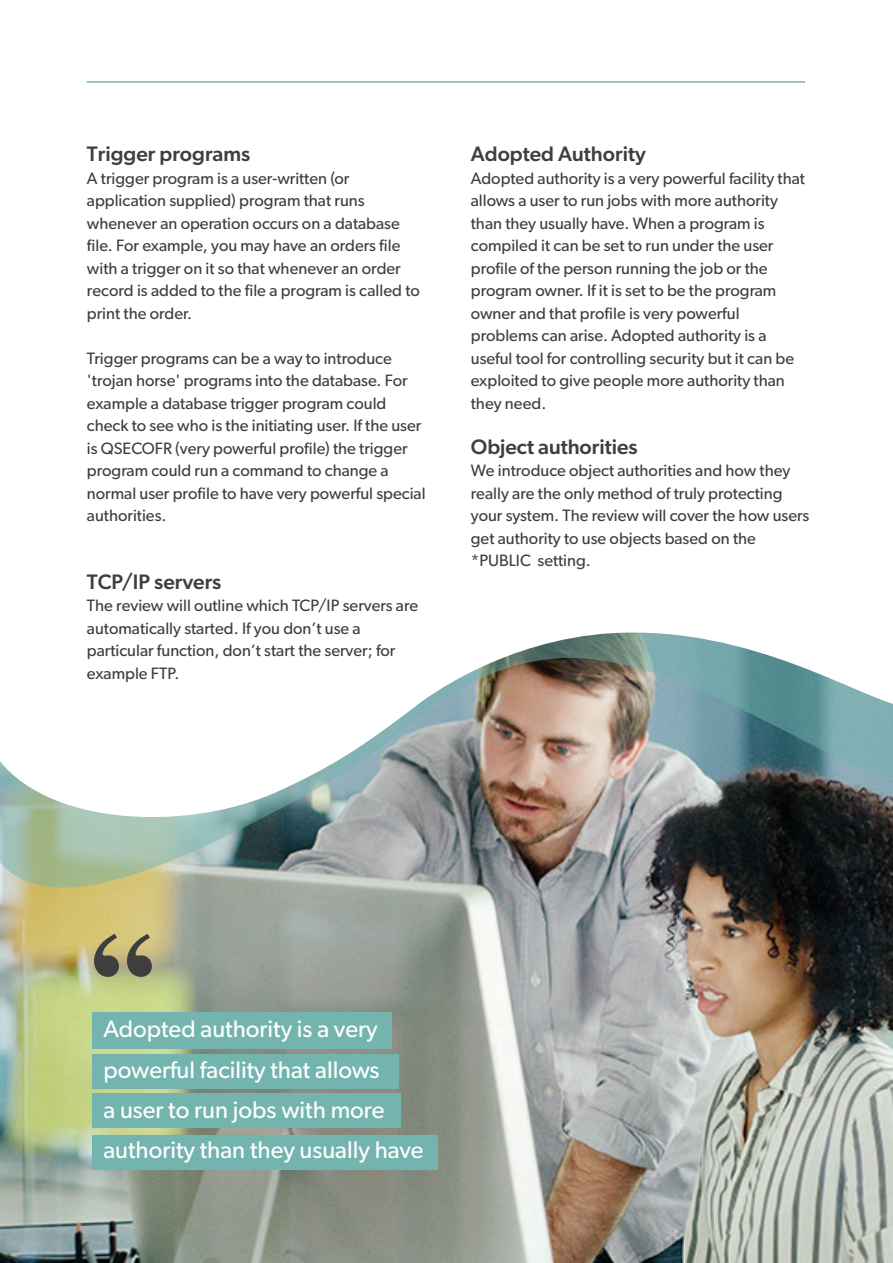
<style>
.page{position:relative;width:893px;height:1263px;background:#fff}
.page>*{position:absolute;margin:0;border:0;box-sizing:border-box;transform-origin:0 0}
.t1{font:700 129px "Century Schoolbook";color:#3e3e3f}
.t2{font:24px/40.5px "Gibson";color:#fff}
.t3{font:500 21px "Gibson";color:#3e3e3f}
.t4{font:16.5px/22.5px "Gibson";color:#3e3e3f}
</style>
<div class="page">
<img style="left:0;top:887px;width:893px;height:376px">
<img style="left:0;top:836px;width:893px;height:51px">
<img style="left:0;top:632px;width:893px;height:204px">
<hr style="left:87px;top:81px;width:718px;height:2px;background:#74b4ae">
<div style="left:92px;top:1094px;width:309px;height:34px;background:#74b4ae"></div>
<div style="left:92px;top:1054px;width:307px;height:35px;background:#74b4ae"></div>
<div style="left:92px;top:1012px;width:300px;height:36px;background:#74b4ae"></div>
<div style="left:92px;top:1135px;width:345px;height:35px;background:#74b4ae"></div>
<p class="t3" style="left:87px;top:141px;width:165px">Trigger programs</p>
<p class="t4" style="left:87px;top:167px;width:334px">A trigger program is a user-written (or application supplied) program that runs whenever an operation occurs on a database file. For example, you may have an orders file with a trigger on it so that whenever an order record is added to the file a program is called to print the order.</p>
<p class="t4" style="left:87px;top:347px;width:340px">Trigger programs can be a way to introduce 'trojan horse' programs into the database. For example a database trigger program could check to see who is the initiating user. If the user is QSECOFR (very powerful profile) the trigger program could run a command to change a normal user profile to have very powerful special authorities.</p>
<p class="t3" style="left:87px;top:569px;width:136px">TCP/IP servers</p>
<p class="t4" style="left:87px;top:594px;width:333px">The review will outline which TCP/IP servers are automatically started. If you don’t use a particular function, don’t start the server; for example FTP.</p>
<p class="t3" style="left:471px;top:141px;width:176px">Adopted Authority</p>
<p class="t4" style="left:471px;top:167px;width:336px">Adopted authority is a very powerful facility that allows a user to run jobs with more authority than they usually have. When a program is compiled it can be set to run under the user profile of the person running the job or the program owner. If it is set to be the program owner and that profile is very powerful problems can arise. Adopted authority is a useful tool for controlling security but it can be exploited to give people more authority than they need.</p>
<p class="t3" style="left:471px;top:434px;width:168px">Object authorities</p>
<p class="t4" style="left:471px;top:459px;width:340px">We introduce object authorities and how they really are the only method of truly protecting your system. The review will cover the how users get authority to use objects based on the *PUBLIC setting.</p>
<h1 class="t1" style="left:92px;top:882px;width:64px">“</h1>
<h2 class="t2" style="left:103px;top:1008px;width:322px">Adopted authority is a very powerful facility that allows<br>a user to run jobs with more authority than they usually have</h2>
</div>
